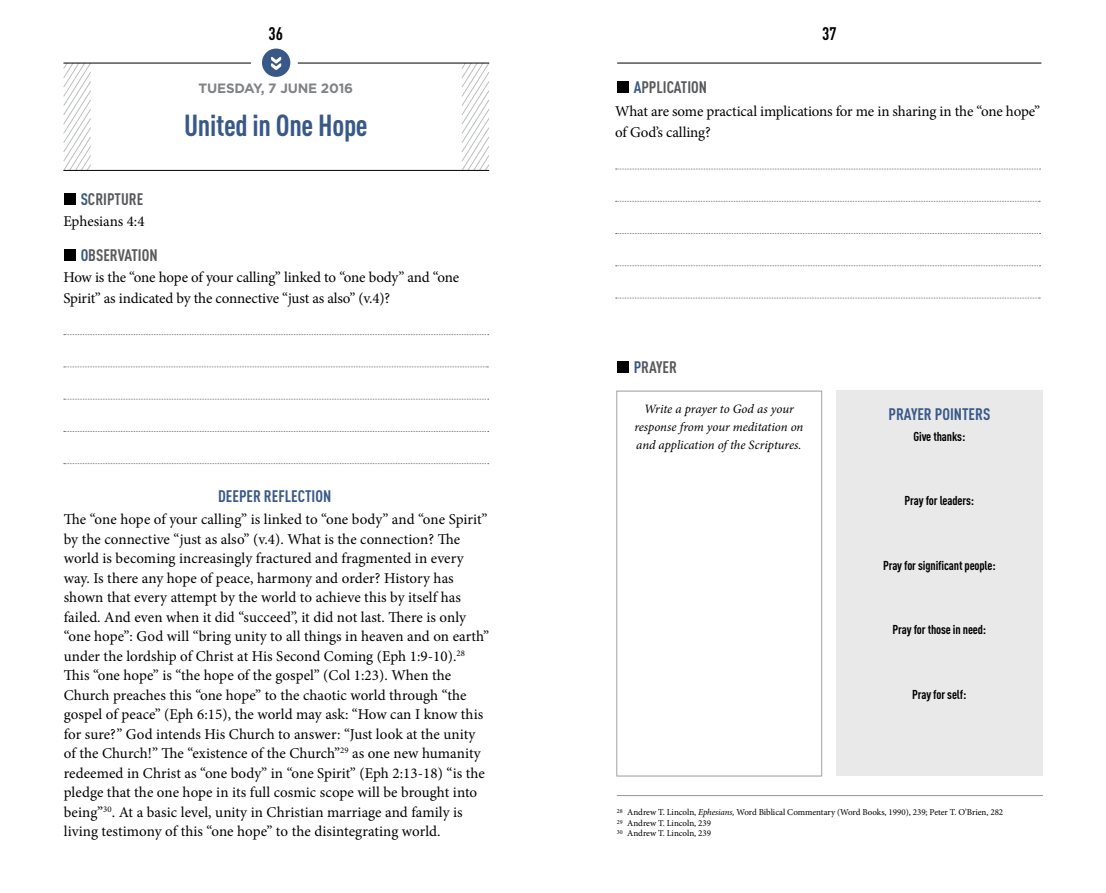
<style>
.page{position:relative;width:1106px;height:893px;background:#fff}
.page>*{position:absolute;margin:0;border:0;box-sizing:border-box;transform-origin:0 0}
.t1{font:700 30px "DIN Cond";letter-spacing:-.01em;color:#385988}
.t2{font:700 18px "DIN Cond";color:#000}
.t3{font:700 16.5px "DIN Cond";color:#58595b}
.t4{font:700 16.5px "DIN Cond";color:#385988}
.t5{font:15px/19.5px "Minion Pro";color:#000}
.t6{font:700 13.5px "Gotham";letter-spacing:-.015em;color:#808285}
.t7{font:700 12.75px "DIN Cond";letter-spacing:-.01em;color:#000}
.t8{font:italic 12.75px/18px "Minion Pro";letter-spacing:-.005em;color:#000;text-align:center}
.t9{font:9px/10.5px "Minion Pro";letter-spacing:-.005em;color:#000}
.s1{color:#385988}
.s2{font-style:italic}
</style>
<div class="page">
<hr style="left:617px;top:63px;width:424px;height:1px;background:#000">
<svg style="left:63px;top:48px;width:427px;height:417px"></svg>
<div style="left:64px;top:193px;width:12px;height:12px;background:#000"></div>
<div style="left:64px;top:249px;width:12px;height:12px;background:#000"></div>
<hr style="left:63px;top:63px;width:188px;height:1px;background:#000">
<hr style="left:298px;top:63px;width:191px;height:1px;background:#000">
<svg style="left:615px;top:169px;width:425px;height:1px"></svg>
<svg style="left:615px;top:201px;width:425px;height:1px"></svg>
<svg style="left:615px;top:233px;width:425px;height:1px"></svg>
<svg style="left:615px;top:265px;width:425px;height:1px"></svg>
<svg style="left:615px;top:298px;width:425px;height:1px"></svg>
<div style="left:617px;top:81px;width:12px;height:12px;background:#000"></div>
<div style="left:617px;top:361px;width:12px;height:12px;background:#000"></div>
<div style="left:616px;top:391px;width:206px;height:385px;border:1px solid #9d9fa2"></div>
<div style="left:836px;top:390px;width:206px;height:386px;background:#e9e9ea"></div>
<hr style="left:617px;top:795px;width:426px;height:1px;background:#939598">
<p class="t2" style="left:268px;top:22px;width:16px">36</p>
<p class="t2" style="left:822px;top:22px;width:16px">37</p>
<p class="t6" style="left:199px;top:80px;width:156px">TUESDAY, 7 JUNE 2016</p>
<p class="t3" style="left:81px;top:189px;width:64px"><span class="s1">S</span>CRIPTURE</p>
<p class="t5" style="left:63px;top:211px;width:83px">Ephesians 4:4</p>
<p class="t3" style="left:81px;top:245px;width:78px"><span class="s1">O</span>BSERVATION</p>
<h1 class="t1" style="left:184px;top:107px;width:185px">United in One Hope</h1>
<p class="t5" style="left:63px;top:267px;width:397px;line-height:21px">How is the “one hope of your calling” linked to “one body” and “one<br>Spirit” as indicated by the connective “just as also” (v.4)?</p>
<p class="t4" style="left:218px;top:486px;width:115px">DEEPER REFLECTION</p>
<p class="t5" style="left:64px;top:510px;width:427px">The “one hope of your calling” is linked to “one body” and “one Spirit” by the connective “just as also” (v.4). What is the connection? The world is becoming increasingly fractured and fragmented in every way. Is there any hope of peace, harmony and order? History has shown that every attempt by the world to achieve this by itself has failed. And even when it did “succeed”, it did not last. There is only “one hope”: God will “bring unity to all things in heaven and on earth” under the lordship of Christ at His Second Coming (Eph 1:9-10).<sup>28<br></sup>This “one hope” is “the hope of the gospel” (Col 1:23). When the Church preaches this “one hope” to the chaotic world through “the gospel of peace” (Eph 6:15), the world may ask: “How can I know this for sure?” God intends His Church to answer: “Just look at the unity of the Church!” The “existence of the Church”<sup>29</sup> as one new humanity redeemed in Christ as “one body” in “one Spirit” (Eph 2:13-18) “is the pledge that the one hope in its full cosmic scope will be brought into being”<sup>30</sup>. At a basic level, unity in Christian marriage and family is living testimony of this “one hope” to the disintegrating world.</p>
<p class="t3" style="left:633px;top:77px;width:75px"><span class="s1">A</span>PPLICATION</p>
<p class="t5" style="left:615px;top:101px;width:426px;line-height:21px">What are some practical implications for me in sharing in the “one hope” of God’s calling?</p>
<p class="t3" style="left:633px;top:357px;width:45px"><span class="s1">P</span>RAYER</p>
<p class="t8" style="left:634px;top:400px;width:170px">Write a prayer to God as your response from your meditation on and application of the Scriptures.</p>
<p class="t4" style="left:888px;top:404px;width:103px">PRAYER POINTERS</p>
<p class="t7" style="left:913px;top:429px;width:53px">Give thanks:</p>
<p class="t7" style="left:904px;top:493px;width:71px">Pray for leaders:</p>
<p class="t7" style="left:883px;top:558px;width:114px">Pray for significant people:</p>
<p class="t7" style="left:892px;top:622px;width:95px">Pray for those in need:</p>
<p class="t7" style="left:912px;top:687px;width:56px">Pray for self:</p>
<p class="t9" style="left:617px;top:807px;width:388px"><sup>28</sup> Andrew T. Lincoln, <span class="s2">Ephesians,</span> Word Biblical Commentary (Word Books, 1990), 239; Peter T. O’Brien, 282<br><sup>29</sup> Andrew T. Lincoln, 239<br><sup>30</sup> Andrew T. Lincoln, 239</p>
</div>
